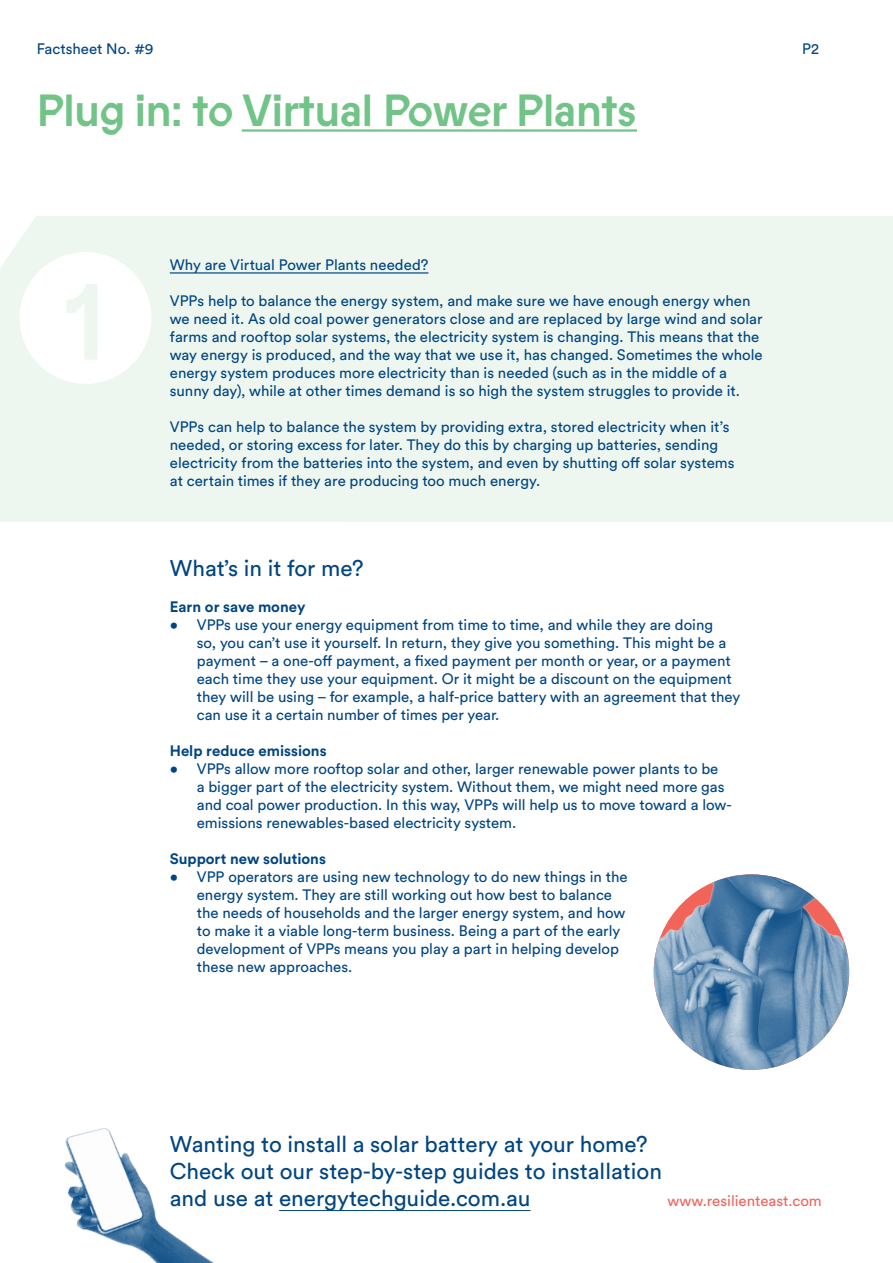
<style>
.page{position:relative;width:893px;height:1263px;background:#fff}
.page>*{position:absolute;margin:0;border:0;box-sizing:border-box;transform-origin:0 0}
.t1{font:500 45px "Prophet";letter-spacing:-.025em;color:#71c387}
.t2{font:22.5px/27px "Circular Std";color:#004581}
.t3{font:15px/18px "Circular Std";color:#004581}
.t4{font:700 15px "Circular Std";color:#004581}
.t5{font:15px "Circular Std";color:#f16459}
</style>
<div class="page">
<img style="left:64px;top:1128px;width:150px;height:135px">
<div style="left:0;top:216px;width:893px;height:306px;background:#eef7ef"></div>
<hr style="left:170px;top:272px;width:258px;height:2px;background:#004581">
<div style="left:20px;top:252px;width:131px;height:132px;background:#fff;border-radius:50%"></div>
<hr style="left:279px;top:1210px;width:252px;height:1px;background:#004581">
<hr style="left:242px;top:129px;width:395px;height:3px;background:#71c387">
<img style="left:654px;top:874px;width:195px;height:196px;border-radius:98px">
<p class="t3" style="left:37px;top:40px;width:118px">Factsheet No. #9</p>
<p class="t3" style="left:802px;top:40px;width:18px">P2</p>
<h1 class="t1" style="left:36px;top:79px;width:602px">Plug in: to Virtual Power Plants</h1>
<p class="t3" style="left:170px;top:256px;width:260px">Why are Virtual Power Plants needed?</p>
<p class="t3" style="left:170px;top:292px;width:594px">VPPs help to balance the energy system, and make sure we have enough energy when we need it. As old coal power generators close and are replaced by large wind and solar farms and rooftop solar systems, the electricity system is changing. This means that the way energy is produced, and the way that we use it, has changed. Sometimes the whole energy system produces more electricity than is needed (such as in the middle of a sunny day), while at other times demand is so high the system struggles to provide it.</p>
<p class="t3" style="left:170px;top:418px;width:566px">VPPs can help to balance the system by providing extra, stored electricity when it’s needed, or storing excess for later. They do this by charging up batteries, sending electricity from the batteries into the system, and even by shutting off solar systems at certain times if they are producing too much energy.</p>
<h2 class="t2" style="left:170px;top:554px;width:195px">What’s in it for me?</h2>
<p class="t4" style="left:170px;top:597px;width:137px">Earn or save money</p>
<p class="t3" style="left:197px;top:616px;width:545px;text-indent:-27px">• VPPs use your energy equipment from time to time, and while they are doing<br>so, you can’t use it yourself. In return, they give you something. This might be a payment – a one-off payment, a fixed payment per month or year, or a payment each time they use your equipment. Or it might be a discount on the equipment they will be using – for example, a half-price battery with an agreement that they can use it a certain number of times per year.</p>
<p class="t4" style="left:170px;top:741px;width:158px">Help reduce emissions</p>
<p class="t3" style="left:197px;top:760px;width:536px;text-indent:-27px">• VPPs allow more rooftop solar and other, larger renewable power plants to be<br>a bigger part of the electricity system. Without them, we might need more gas and coal power production. In this way, VPPs will help us to move toward a low&shy;emissions renewables-based electricity system.</p>
<p class="t4" style="left:170px;top:849px;width:158px">Support new solutions</p>
<p class="t3" style="left:197px;top:868px;width:432px;text-indent:-27px">• VPP operators are using new technology to do new things in the energy system. They are still working out how best to balance the needs of households and the larger energy system, and how to make it a viable long-term business. Being a part of the early development of VPPs means you play a part in helping develop these new approaches.</p>
<h2 class="t2" style="left:170px;top:1130px;width:494px">Wanting to install a solar battery at your home?<br>Check out our step-by-step guides to installation and use at energytechguide.com.au</h2>
<p class="t5" style="left:668px;top:1192px;width:156px">www.resilienteast.com</p>
</div>
